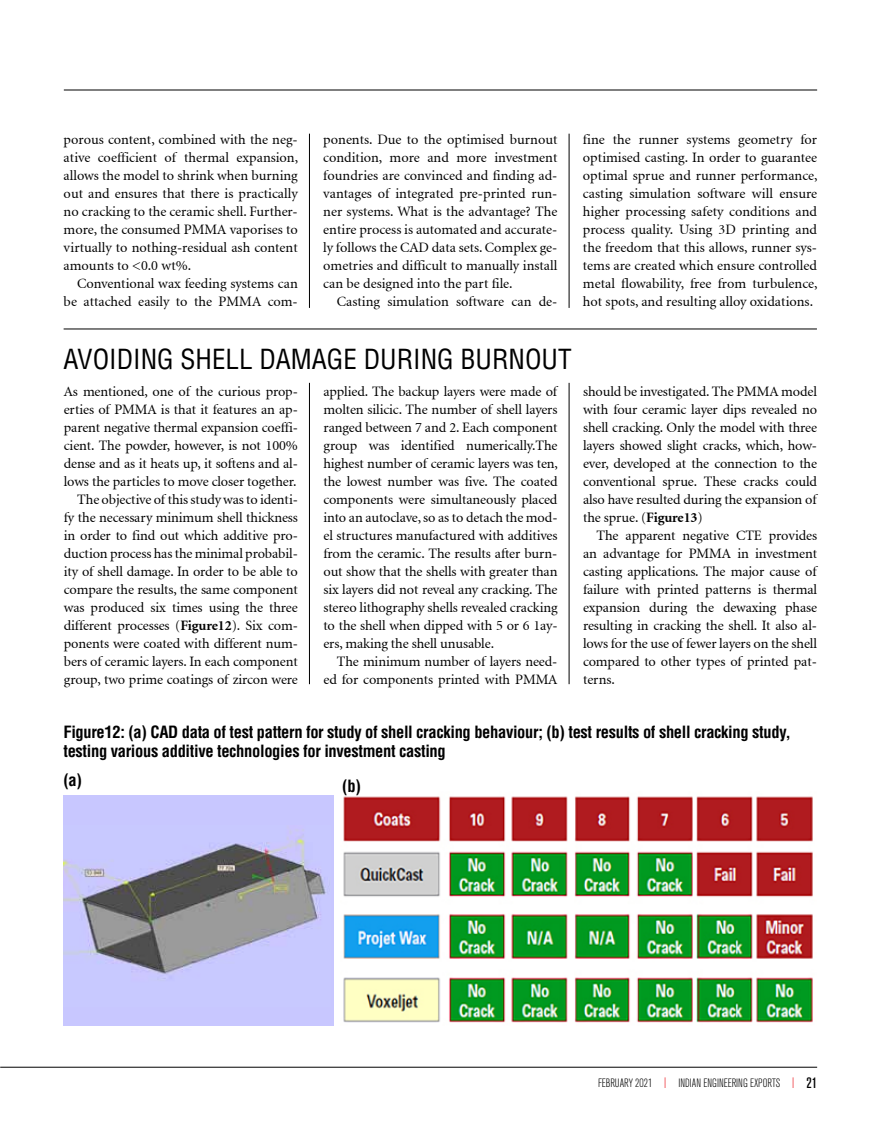
<style>
.page{position:relative;width:881px;height:1131px;background:#fff}
.page>*{position:absolute;margin:0;border:0;box-sizing:border-box;transform-origin:0 0}
.t1{font:condensed 27px "Helvetica LT Std";color:#000}
.t2{font:700 condensed 16.5px/19.8px "Helvetica LT Std";letter-spacing:-.02em;color:#000}
.t3{font:14.25px/18px "Adobe Corporate ID Minion";letter-spacing:-.01em;color:#000;text-align:justify}
.t4{font:300 condensed 12px "Akzidenz Grotesk BQ";color:#000}
.s1{font-weight:700}
.s2{font-size:15px;color:#ed1d24}
.s3{font-weight:500;font-size:15px}
</style>
<div class="page">
<hr style="left:64px;top:90px;width:752px;height:1px;background:#000">
<hr style="left:0;top:1067px;width:816px;height:1px;background:#000">
<div style="left:64px;top:796px;width:270px;height:230px;background:#c8c7ff"></div>
<img style="left:64px;top:829px;width:263px;height:151px">
<img style="left:343px;top:796px;width:470px;height:227px">
<hr style="left:64px;top:329px;width:752px;height:1px;background:#000">
<hr style="left:568px;top:134px;width:1px;height:174px;background:#000">
<hr style="left:309px;top:134px;width:1px;height:174px;background:#000">
<hr style="left:568px;top:383px;width:1px;height:301px;background:#000">
<hr style="left:309px;top:383px;width:1px;height:301px;background:#000">
<p class="t3" style="left:64px;top:131px;width:236px">porous content, combined with the neg&shy;ative coefficient of thermal expansion, allows the model to shrink when burning out and ensures that there is practically no cracking to the ceramic shell. Further&shy;more, the consumed PMMA vaporises to virtually to nothing-residual ash content amounts to &lt;0.0 wt%.</p>
<p class="t3" style="left:64px;top:275px;width:235px;text-align:right">Conventional wax feeding systems can be attached easily to the PMMA com-</p>
<p class="t3" style="left:323px;top:131px;width:235px">ponents. Due to the optimised burnout condition, more and more investment foundries are convinced and finding ad&shy;vantages of integrated pre-printed run&shy;ner systems. What is the advantage? The entire process is automated and accurate&shy;ly follows the CAD data sets. Complex ge&shy;ometries and difficult to manually install can be designed into the part file.</p>
<p class="t3" style="left:337px;top:293px;width:222px">Casting simulation software can de-</p>
<p class="t3" style="left:582px;top:131px;width:236px">fine the runner systems geometry for optimised casting. In order to guarantee optimal sprue and runner performance, casting simulation software will ensure higher processing safety conditions and process quality. Using 3D printing and the freedom that this allows, runner sys&shy;tems are created which ensure controlled metal flowability, free from turbulence, hot spots, and resulting alloy oxidations.</p>
<h1 class="t1" style="left:64px;top:343px;width:509px">AVOIDING SHELL DAMAGE DURING BURNOUT</h1>
<p class="t3" style="left:64px;top:383px;width:235px;text-align:right">As mentioned, one of the curious prop&shy;erties of PMMA is that it features an ap&shy;parent negative thermal expansion coeffi&shy;cient. The powder, however, is not 100% dense and as it heats up, it softens and al&shy;lows the particles to move closer together.<br>The objective of this study was to identi&shy;fy the necessary minimum shell thickness in order to find out which additive pro&shy;duction process has the minimal probabil&shy;ity of shell damage. In order to be able to compare the results, the same component was produced six times using the three different processes (<span class="s1">Figure12</span>). Six com&shy;ponents were coated with different num&shy;bers of ceramic layers. In each component group, two prime coatings of zircon were</p>
<p class="t3" style="left:323px;top:383px;width:236px">applied. The backup layers were made of molten silicic. The number of shell layers ranged between 7 and 2. Each component group was identified numerically.The highest number of ceramic layers was ten, the lowest number was five. The coated components were simultaneously placed into an autoclave, so as to detach the mod&shy;el structures manufactured with additives from the ceramic. The results after burn&shy;out show that the shells with greater than six layers did not reveal any cracking. The stereo lithography shells revealed cracking to the shell when dipped with 5 or 6 1ay&shy;ers, making the shell unusable.</p>
<p class="t3" style="left:323px;top:653px;width:235px;text-align:right">The minimum number of layers need&shy;ed for components printed with PMMA</p>
<p class="t3" style="left:583px;top:383px;width:235px">should be investigated. The PMMA model with four ceramic layer dips revealed no shell cracking. Only the model with three layers showed slight cracks, which, how&shy;ever, developed at the connection to the conventional sprue. These cracks could also have resulted during the expansion of the sprue. (<span class="s1">Figure13</span>)</p>
<p class="t3" style="left:583px;top:527px;width:235px;text-indent:13px">The apparent negative CTE provides an advantage for PMMA in investment casting applications. The major cause of failure with printed patterns is thermal expansion during the dewaxing phase resulting in cracking the shell. It also al&shy;lows for the use of fewer layers on the shell compared to other types of printed pat&shy;terns.</p>
<p class="t2" style="left:63px;top:722px;width:728px">Figure12: (a) CAD data of test pattern for study of shell cracking behaviour; (b) test results of shell cracking study, testing various additive technologies for investment casting</p>
<p class="t2" style="left:63px;top:770px;width:20px">(a)</p>
<p class="t2" style="left:342px;top:776px;width:20px">(b)</p>
<p class="t4" style="left:598px;top:1077px;width:220px">FEBRUARY 2021 <span class="s2">l</span> INDIAN ENGINEERING EXPORTS <span class="s2">l</span> <span class="s3">21</span></p>
</div>
